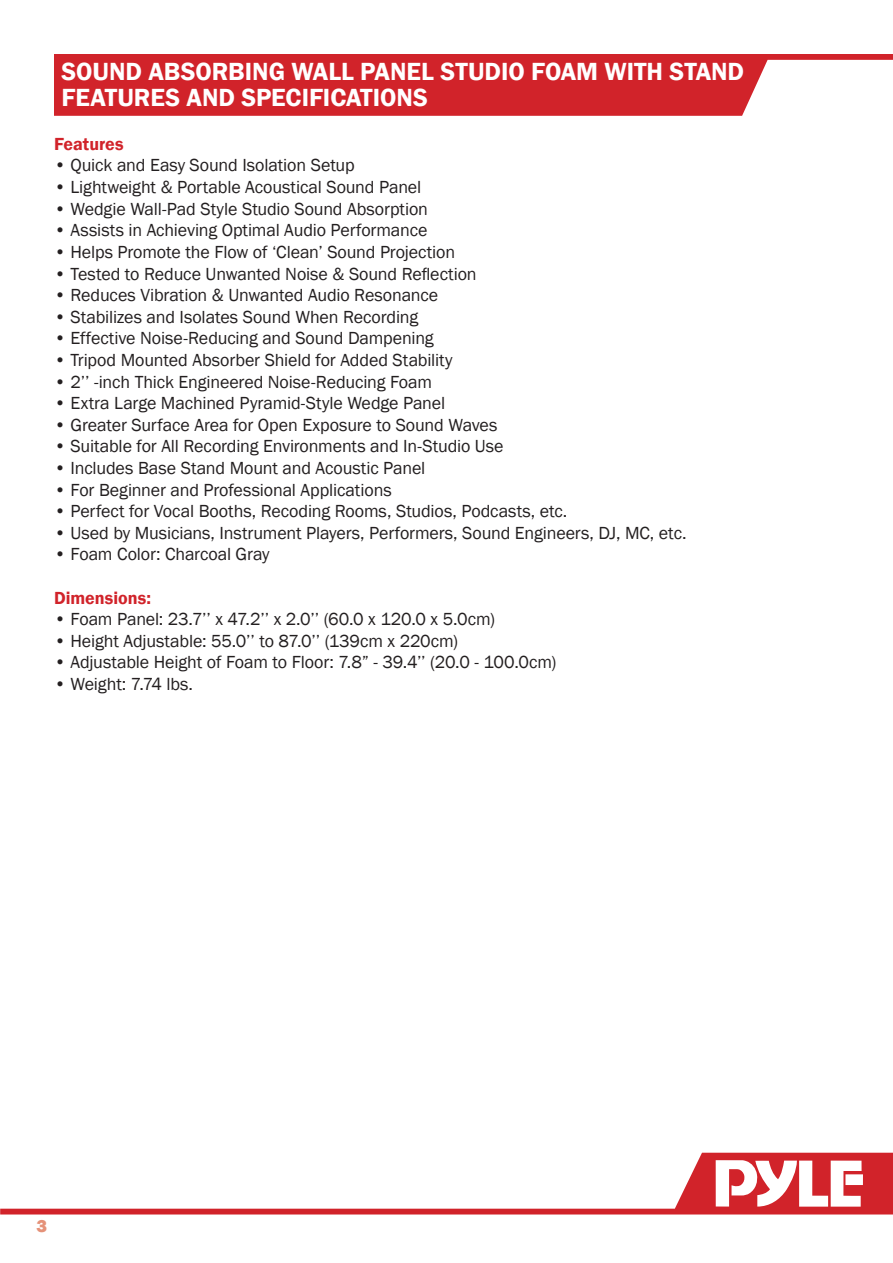
<style>
.page{position:relative;width:893px;height:1263px;background:#fff}
.page>*{position:absolute;margin:0;border:0;box-sizing:border-box;transform-origin:0 0}
.t1{font:600 25.5px/26.1px "Franklin Gothic";color:#fff}
.t2{font:18px "Franklin Gothic";letter-spacing:-.01em;color:#231f20}
.t3{font:600 18px "Franklin Gothic";color:#d1232a}
.t4{font:800 18px "Franklin Gothic";color:#e59279}
</style>
<div class="page">
<svg style="left:0;top:1153px;width:893px;height:61px"></svg>
<svg style="left:716px;top:1160px;width:146px;height:46px"></svg>
<div style="left:845px;top:1174px;width:18px;height:11px;background:#fff"></div>
<svg style="left:54px;top:54px;width:839px;height:62px;background:#d7444a"></svg>
<h1 class="t1" style="left:62px;top:59px;width:684px">SOUND ABSORBING WALL PANEL STUDIO FOAM WITH STAND<br>FEATURES AND SPECIFICATIONS</h1>
<p class="t3" style="left:54px;top:133px;width:71px">Features</p>
<p class="t2" style="left:54px;top:154px;width:302px">• Quick and Easy Sound Isolation Setup</p>
<p class="t2" style="left:54px;top:176px;width:369px">• Lightweight &amp; Portable Acoustical Sound Panel</p>
<p class="t2" style="left:54px;top:197px;width:375px">• Wedgie Wall-Pad Style Studio Sound Absorption</p>
<p class="t2" style="left:54px;top:219px;width:375px">• Assists in Achieving Optimal Audio Performance</p>
<p class="t2" style="left:54px;top:241px;width:403px">• Helps Promote the Flow of ‘Clean’ Sound Projection</p>
<p class="t2" style="left:54px;top:262px;width:424px">• Tested to Reduce Unwanted Noise &amp; Sound Reflection</p>
<p class="t2" style="left:54px;top:284px;width:386px">• Reduces Vibration &amp; Unwanted Audio Resonance</p>
<p class="t2" style="left:54px;top:305px;width:366px">• Stabilizes and Isolates Sound When Recording</p>
<p class="t2" style="left:54px;top:327px;width:381px">• Effective Noise-Reducing and Sound Dampening</p>
<p class="t2" style="left:54px;top:349px;width:400px">• Tripod Mounted Absorber Shield for Added Stability</p>
<p class="t2" style="left:54px;top:370px;width:380px">• 2’’ -inch Thick Engineered Noise-Reducing Foam</p>
<p class="t2" style="left:54px;top:392px;width:393px">• Extra Large Machined Pyramid-Style Wedge Panel</p>
<p class="t2" style="left:54px;top:413px;width:445px">• Greater Surface Area for Open Exposure to Sound Waves</p>
<p class="t2" style="left:54px;top:435px;width:451px">• Suitable for All Recording Environments and In-Studio Use</p>
<p class="t2" style="left:54px;top:457px;width:373px">• Includes Base Stand Mount and Acoustic Panel</p>
<p class="t2" style="left:54px;top:478px;width:339px">• For Beginner and Professional Applications</p>
<p class="t2" style="left:54px;top:500px;width:515px">• Perfect for Vocal Booths, Recoding Rooms, Studios, Podcasts, etc.</p>
<p class="t2" style="left:54px;top:521px;width:634px">• Used by Musicians, Instrument Players, Performers, Sound Engineers, DJ, MC, etc.</p>
<p class="t2" style="left:54px;top:543px;width:217px">• Foam Color: Charcoal Gray</p>
<p class="t3" style="left:54px;top:586px;width:99px">Dimensions:</p>
<p class="t2" style="left:54px;top:608px;width:443px">• Foam Panel: 23.7’’ x 47.2’’ x 2.0’’ (60.0 x 120.0 x 5.0cm)</p>
<p class="t2" style="left:54px;top:629px;width:406px">• Height Adjustable: 55.0’’ to 87.0’’ (139cm x 220cm)</p>
<p class="t2" style="left:54px;top:651px;width:504px">• Adjustable Height of Foam to Floor: 7.8” - 39.4’’ (20.0 - 100.0cm)</p>
<p class="t2" style="left:54px;top:673px;width:141px">• Weight: 7.74 lbs.</p>
<p class="t4" style="left:36px;top:1214px;width:12px">3</p>
</div>
